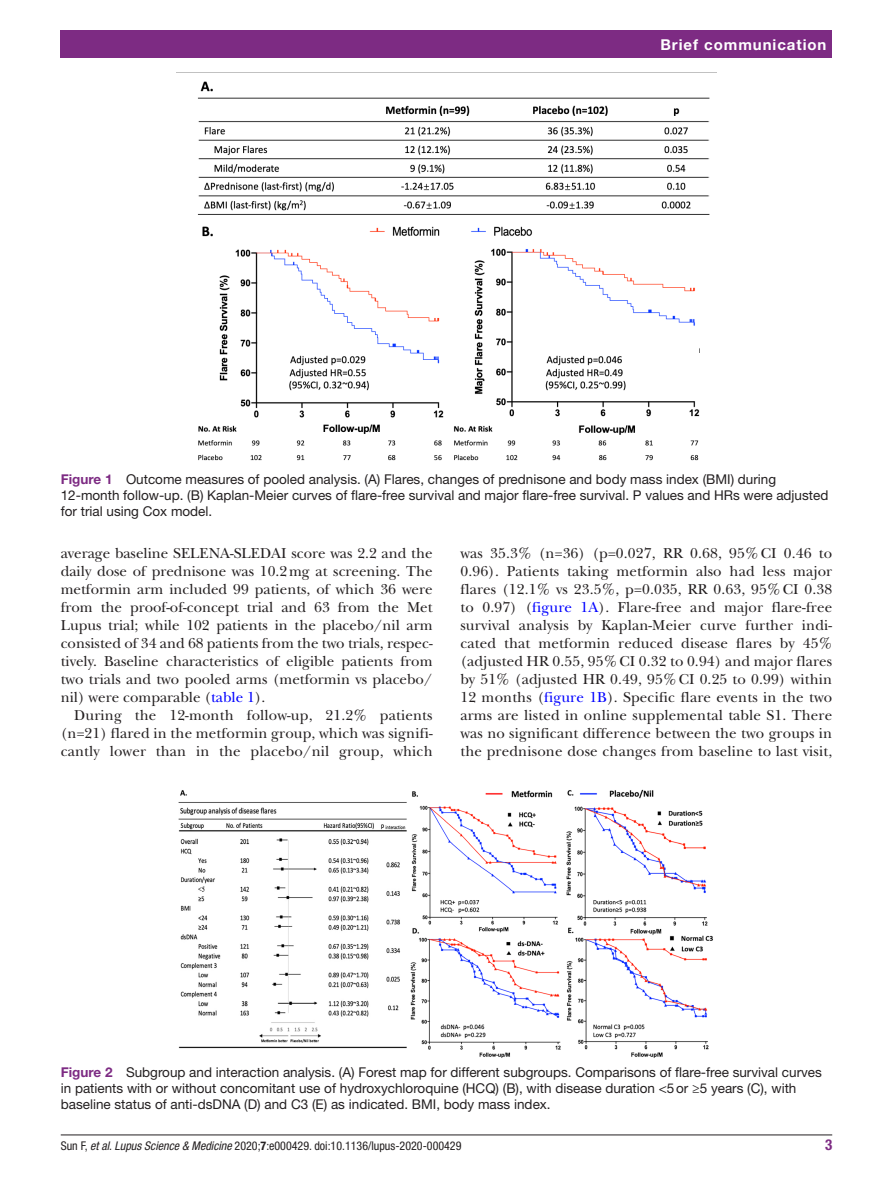
<style>
.page{position:relative;width:893px;height:1191px;background:#fff}
.page>*{position:absolute;margin:0;border:0;box-sizing:border-box;transform-origin:0 0}
.t1{font:15px/18px "New Baskerville";letter-spacing:.01em;color:#231f20;text-align:justify}
.t2{font:700 15px "Helvetica Neue LT Std";letter-spacing:.065em;color:#fff}
.t3{font:700 condensed 15px "Helvetica Neue LT Std";color:#7d2b83}
.t4{font:13.5px/16.2px "Helvetica Neue LT Std";color:#231f20}
.t5{font:condensed 12px "Helvetica Neue LT Std";color:#231f20}
.s1{font-weight:700;color:#7d2b83}
.s2{color:#00f}
.s3{font-style:italic}
.s4{font-weight:700}
</style>
<div class="page">
<hr style="left:61px;top:1134px;width:771px;height:1px;background:#231f20">
<div style="left:61px;top:31px;width:771px;height:27px;background:#7d2b83"></div>
<img style="left:197px;top:81px;width:513px;height:380px">
<img style="left:178px;top:789px;width:535px;height:269px">
<p class="t2" style="left:660px;top:35px;width:168px">Brief communication</p>
<p class="t4" style="left:61px;top:471px;width:769px"><span class="s1">Figure 1</span> Outcome measures of pooled analysis. (A) Flares, changes of prednisone and body mass index (BMI) during<br>12-month follow-up. (B) Kaplan-Meier curves of flare-free survival and major flare-free survival. P values and HRs were adjusted for trial using Cox model.</p>
<p class="t1" style="left:61px;top:544px;width:373px">average baseline SELENA-SLEDAI score was 2.2 and the daily dose of prednisone was 10.2mg at screening. The metformin arm included 99 patients, of which 36 were from the proof-of-concept trial and 63 from the Met Lupus trial; while 102 patients in the placebo/nil arm consisted of 34 and 68 patients from the two trials, respec&shy;tively. Baseline characteristics of eligible patients from two trials and two pooled arms (metformin vs placebo/ nil) were comparable (<span class="s2">table 1</span>).</p>
<p class="t1" style="left:61px;top:706px;width:373px;text-indent:13px">During the 12-month follow-up, 21.2% patients (n=21) flared in the metformin group, which was signifi&shy;cantly lower than in the placebo/nil group, which</p>
<p class="t1" style="left:460px;top:544px;width:373px">was 35.3% (n=36) (p=0.027, RR 0.68, 95%CI 0.46 to 0.96). Patients taking metformin also had less major flares (12.1% vs 23.5%, p=0.035, RR 0.63, 95%CI 0.38 to 0.97) (<span class="s2">figure 1A</span>). Flare-free and major flare-free survival analysis by Kaplan-Meier curve further indi&shy;cated that metformin reduced disease flares by 45% (adjusted HR 0.55, 95%CI 0.32 to 0.94) and major flares by 51% (adjusted HR 0.49, 95%CI 0.25 to 0.99) within 12 months (<span class="s2">figure 1B</span>). Specific flare events in the two arms are listed in online supplemental table S1. There was no significant difference between the two groups in the prednisone dose changes from baseline to last visit,</p>
<p class="t4" style="left:61px;top:1063px;width:763px"><span class="s1">Figure 2</span> Subgroup and interaction analysis. (A) Forest map for different subgroups. Comparisons of flare-free survival curves in patients with or without concomitant use of hydroxychloroquine (HCQ) (B), with disease duration &lt;5or ≥5 years (C), with baseline status of anti-dsDNA (D) and C3 (E) as indicated. BMI, body mass index.</p>
<p class="t5" style="left:61px;top:1138px;width:402px">Sun F, <span class="s3">et al</span>. <span class="s3">Lupus Science &amp; Medicine</span> 2020;<span class="s4">7</span>:e000429. doi:10.1136/lupus-2020-000429</p>
<p class="t3" style="left:825px;top:1135px;width:9px">3</p>
</div>
